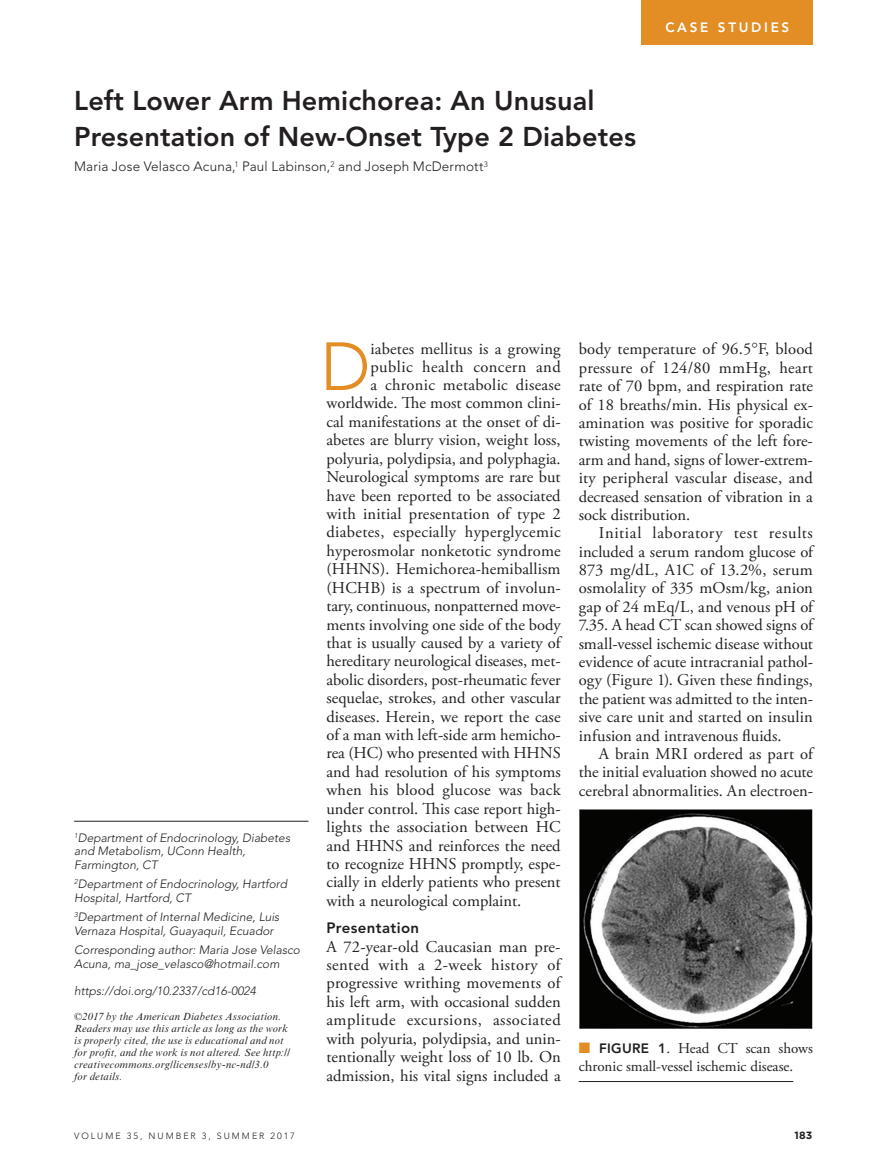
<style>
.page{position:relative;width:885px;height:1175px;background:#fff}
.page>*{position:absolute;margin:0;border:0;box-sizing:border-box;transform-origin:0 0}
.t1{font:300 67.35px "Avenir LT Std";color:#e28e25}
.t2{font:800 27px/36px "Avenir LT Std";letter-spacing:.005em;color:#231f20}
.t3{font:16.5px/18.5px "Adobe Garamond Pro";color:#231f20;text-align:justify}
.t4{font:16.5px "Adobe Garamond Pro";letter-spacing:.02em;color:#231f20}
.t5{font:16.5px "Adobe Garamond Pro";letter-spacing:.025em;color:#231f20}
.t6{font:15px/18px "Adobe Garamond Pro";color:#231f20}
.t7{font:800 15px "Avenir LT Std";letter-spacing:.025em;color:#231f20}
.t8{font:300 13.5px "Avenir LT Std";letter-spacing:.01em;color:#231f20}
.t9{font:800 13.5px "Avenir LT Std";letter-spacing:.2em;color:#fff}
.t10{font:italic 300 12px/13.5px "Avenir LT Std";color:#231f20}
.t11{font:italic 10.5px/12px "Times New Roman MT Std";letter-spacing:.02em;color:#231f20}
.t12{font:700 10.5px "Gotham";color:#231f20}
.t13{font:300 9px "Avenir LT Std";letter-spacing:.22em;color:#231f20}
.s1{color:#e28e25}
.s2{font-family:"Avenir LT Std";font-weight:800;font-size:13.5px}
</style>
<div class="page">
<div style="left:641px;top:0;width:171px;height:45px;background:#e28e25"></div>
<hr style="left:74px;top:820px;width:234px;height:1px;background:#231f20">
<img style="left:579px;top:809px;width:233px;height:219px">
<hr style="left:578px;top:1081px;width:215px;height:1px;background:#231f20">
<h2 class="t2" style="left:74px;top:83px;width:563px">Left Lower Arm Hemichorea: An Unusual<br>Presentation of New-Onset Type 2 Diabetes</h2>
<p class="t8" style="left:74px;top:159px;width:415px">Maria Jose Velasco Acuna,<sup>1</sup> Paul Labinson,<sup>2</sup> and Joseph McDermott<sup>3</sup></p>
<p class="t9" style="left:665px;top:19px;width:125px">CASE STUDIES</p>
<p class="t10" style="left:74px;top:831px;width:217px"><sup>1</sup>Department of Endocrinology, Diabetes and Metabolism, UConn Health,<br>Farmington, CT</p>
<p class="t10" style="left:74px;top:877px;width:214px"><sup>2</sup>Department of Endocrinology, Hartford<br>Hospital, Hartford, CT</p>
<p class="t10" style="left:74px;top:910px;width:207px"><sup>3</sup>Department of Internal Medicine, Luis<br>Vernaza Hospital, Guayaquil, Ecuador</p>
<p class="t10" style="left:74px;top:943px;width:227px">Corresponding author: Maria Jose Velasco<br>Acuna, ma_jose_velasco@hotmail.com</p>
<p class="t10" style="left:74px;top:984px;width:183px">https://doi.org/10.2337/cd16-0024</p>
<p class="t11" style="left:74px;top:1011px;width:217px">©2017 by the American Diabetes Association.<br>Readers may use this article as long as the work is properly cited, the use is educational and not for profit, and the work is not altered. See http:// creativecommons.org/licenses/by-nc-nd/3.0<br>for details.</p>
<h1 class="t1" style="left:320px;top:327px;width:51px">D</h1>
<p class="t3" style="left:370px;top:340px;width:191px">iabetes mellitus is a growing</p>
<p class="t5" style="left:370px;top:357px;width:192px">public health concern and</p>
<p class="t4" style="left:370px;top:375px;width:192px">a chronic metabolic disease</p>
<p class="t3" style="left:326px;top:394px;width:236px">worldwide. The most common clini-</p>
<p class="t3" style="left:326px;top:413px;width:236px">cal manifestations at the onset of di-</p>
<p class="t3" style="left:326px;top:431px;width:236px">abetes are blurry vision, weight loss,</p>
<p class="t3" style="left:326px;top:450px;width:236px">polyuria, polydipsia, and polyphagia.</p>
<p class="t3" style="left:326px;top:468px;width:235px">Neurological symptoms are rare but</p>
<p class="t3" style="left:326px;top:486px;width:236px">have been reported to be associated</p>
<p class="t3" style="left:326px;top:505px;width:235px">with initial presentation of type 2</p>
<p class="t4" style="left:326px;top:522px;width:236px">diabetes, especially hyperglycemic</p>
<p class="t3" style="left:326px;top:542px;width:236px">hyperosmolar nonketotic syndrome</p>
<p class="t3" style="left:326px;top:560px;width:235px">(HHNS). Hemichorea-hemiballism</p>
<p class="t3" style="left:326px;top:579px;width:236px">(HCHB) is a spectrum of involun-</p>
<p class="t3" style="left:326px;top:597px;width:236px">tary, continuous, nonpatterned move-</p>
<p class="t3" style="left:326px;top:615px;width:236px">ments involving one side of the body</p>
<p class="t3" style="left:326px;top:634px;width:236px">that is usually caused by a variety of</p>
<p class="t3" style="left:326px;top:652px;width:235px">hereditary neurological diseases, met-</p>
<p class="t3" style="left:326px;top:671px;width:235px">abolic disorders, post-rheumatic fever</p>
<p class="t3" style="left:326px;top:689px;width:236px">sequelae, strokes, and other vascular</p>
<p class="t3" style="left:326px;top:707px;width:235px">diseases. Herein, we report the case</p>
<p class="t3" style="left:326px;top:726px;width:236px">of a man with left-side arm hemicho-</p>
<p class="t3" style="left:326px;top:744px;width:236px">rea (HC) who presented with HHNS</p>
<p class="t3" style="left:326px;top:763px;width:236px">and had resolution of his symptoms</p>
<p class="t4" style="left:326px;top:780px;width:236px">when his blood glucose was back</p>
<p class="t3" style="left:326px;top:800px;width:236px">under control. This case report high-</p>
<p class="t3" style="left:326px;top:818px;width:236px">lights the association between HC</p>
<p class="t3" style="left:326px;top:836px;width:236px">and HHNS and reinforces the need</p>
<p class="t3" style="left:326px;top:855px;width:236px">to recognize HHNS promptly, espe-</p>
<p class="t3" style="left:326px;top:873px;width:236px">cially in elderly patients who present</p>
<p class="t3" style="left:326px;top:892px;width:196px">with a neurological complaint.</p>
<p class="t7" style="left:326px;top:919px;width:94px">Presentation</p>
<p class="t3" style="left:326px;top:937px;width:236px">A 72-year-old Caucasian man pre&shy;sented with a 2-week history of progressive writhing movements of his left arm, with occasional sudden amplitude excursions, associated with polyuria, polydipsia, and unin&shy;tentionally weight loss of 10 lb. On admission, his vital signs included a</p>
<p class="t3" style="left:578px;top:340px;width:236px">body temperature of 96.5 F, blood pressure of 124/80 mmHg, heart rate of 70 bpm, and respiration rate of 18 breaths/min. His physical ex&shy;amination was positive for sporadic twisting movements of the left fore&shy;arm and hand, signs of lower-extrem&shy;ity peripheral vascular disease, and decreased sensation of vibration in a sock distribution.</p>
<p class="t3" style="left:578px;top:524px;width:236px;text-indent:20px">Initial laboratory test results included a serum random glucose of 873 mg/dL, A1C of 13.2%, serum osmolality of 335 mOsm/kg, anion gap of 24 mEq/L, and venous pH of 7.35. A head CT scan showed signs of small-vessel ischemic disease without evidence of acute intracranial pathol&shy;ogy (Figure 1). Given these findings, the patient was admitted to the inten&shy;sive care unit and started on insulin infusion and intravenous fluids.</p>
<p class="t3" style="left:578px;top:745px;width:236px;text-indent:20px">A brain MRI ordered as part of the initial evaluation showed no acute cerebral abnormalities. An electroen-</p>
<p class="t6" style="left:578px;top:1039px;width:236px"><span class="s1">■</span> <span class="s2">FIGURE 1</span>. Head CT scan shows chronic small-vessel ischemic disease.</p>
<p class="t13" style="left:74px;top:1130px;width:222px">VOLUME 35, NUMBER 3, SUMMER 2017</p>
<p class="t12" style="left:794px;top:1128px;width:19px">183</p>
</div>
